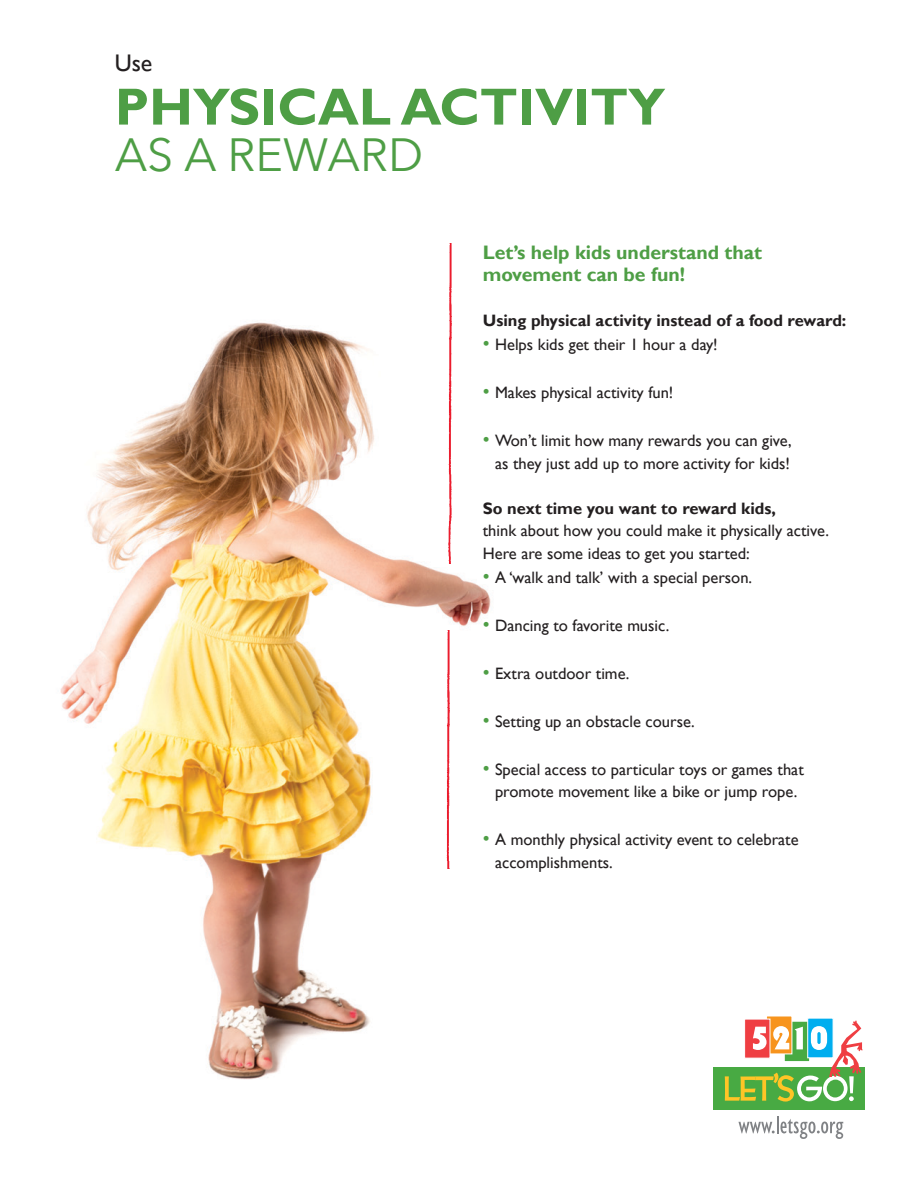
<style>
.page{position:relative;width:918px;height:1188px;background:#fff}
.page>*{position:absolute;margin:0;border:0;box-sizing:border-box;transform-origin:0 0}
.t1{font:700 52.5px "Gill Sans";color:#4e9e45}
.t2{font:46.5px "Avenir Next";color:#4e9e45}
.t3{font:24px "Gill Sans";color:#231f20}
.t4{font:700 19.5px/22.5px "Gill Sans";color:#4e9e45}
.t5{font:16.5px/22.5px "Gill Sans";color:#231f20}
.t6{font:700 16.5px "Gill Sans";color:#231f20}
.s1{font-size:19.5px;color:#4e9e45}
</style>
<div class="page">
<img style="left:60px;top:322px;width:431px;height:758px">
<img style="left:425px;top:243px;width:58px;height:321px">
<img style="left:423px;top:630px;width:58px;height:238px">
<div style="left:713px;top:1067px;width:151px;height:43px;background:#48aa43"></div>
<svg style="left:738px;top:1116px;width:105px;height:23px"></svg>
<div style="left:807px;top:1018px;width:27px;height:40px;background:#00aeef"></div>
<div style="left:767px;top:1016px;width:25px;height:38px;background:#f7941d"></div>
<svg style="left:745px;top:1019px;width:25px;height:2px"></svg>
<svg style="left:725px;top:1021px;width:138px;height:81px"></svg>
<h3 class="t3" style="left:115px;top:49px;width:39px">Use</h3>
<h1 class="t1" style="left:115px;top:75px;width:552px">PHYSICAL ACTIVITY</h1>
<h2 class="t2" style="left:115px;top:116px;width:310px">AS A REWARD</h2>
<p class="t4" style="left:483px;top:242px;width:281px">Let’s help kids understand that movement can be fun!</p>
<p class="t6" style="left:483px;top:311px;width:365px">Using physical activity instead of a food reward:</p>
<p class="t5" style="left:483px;top:334px;width:236px"><span class="s1">•</span> Helps kids get their 1 hour a day!</p>
<p class="t5" style="left:483px;top:382px;width:192px"><span class="s1">•</span> Makes physical activity fun!</p>
<p class="t5" style="left:483px;top:430px;width:310px;text-align:right"><span class="s1">•</span> Won’t limit how many rewards you can give, as they just add up to more activity for kids!</p>
<p class="t6" style="left:483px;top:498px;width:295px">So next time you want to reward kids,</p>
<p class="t5" style="left:483px;top:520px;width:348px">think about how you could make it physically active.<br>Here are some ideas to get you started:</p>
<p class="t5" style="left:483px;top:566px;width:271px"><span class="s1">•</span> A ‘walk and talk’ with a special person.</p>
<p class="t5" style="left:483px;top:614px;width:188px"><span class="s1">•</span> Dancing to favorite music.</p>
<p class="t5" style="left:483px;top:662px;width:148px"><span class="s1">•</span> Extra outdoor time.</p>
<p class="t5" style="left:483px;top:710px;width:214px"><span class="s1">•</span> Setting up an obstacle course.</p>
<p class="t5" style="left:483px;top:758px;width:323px;text-align:center"><span class="s1">•</span> Special access to particular toys or games that promote movement like a bike or jump rope.</p>
<p class="t5" style="left:495px;top:829px;width:305px;text-indent:-12px"><span class="s1">•</span> A monthly physical activity event to celebrate accomplishments.</p>
</div>
